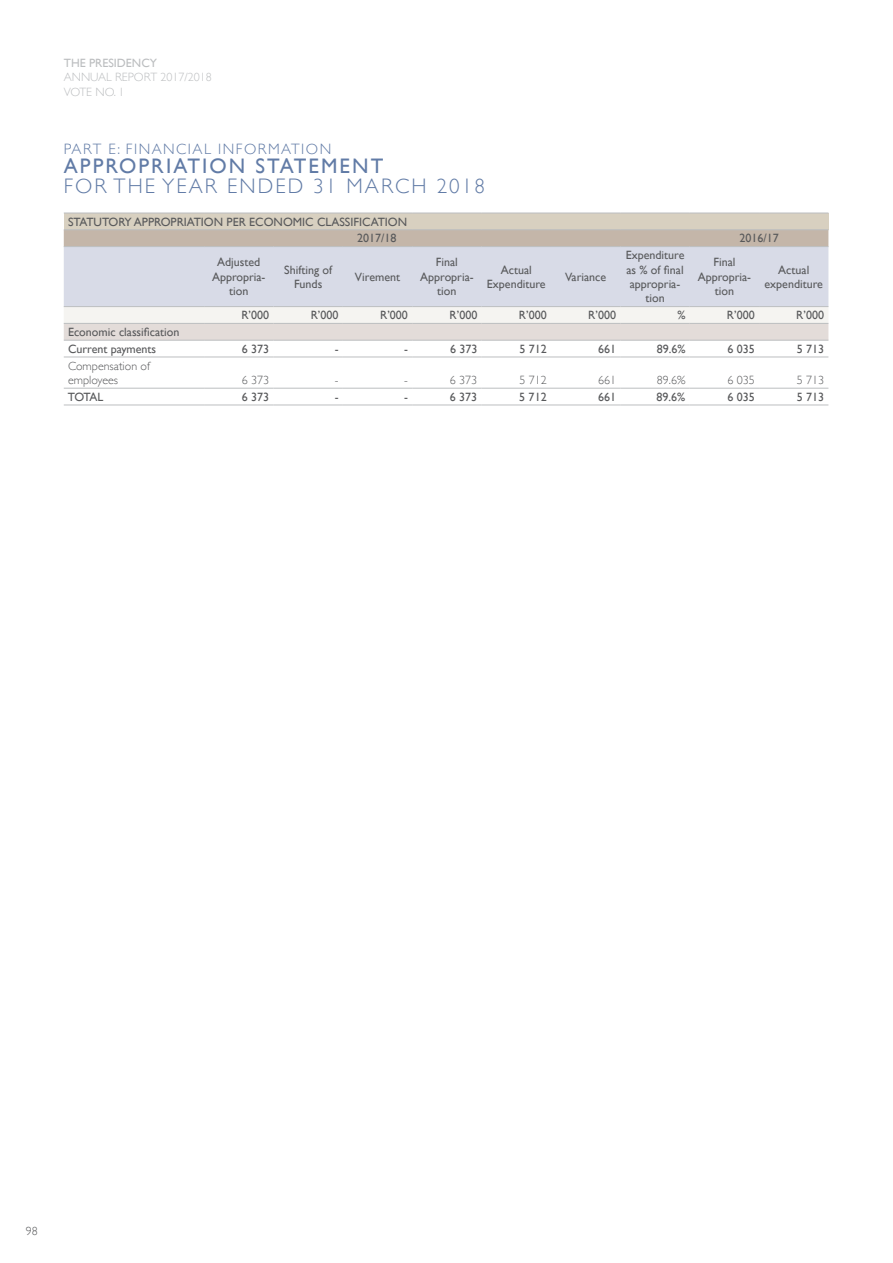
<style>
.page{position:relative;width:893px;height:1263px;background:#fff}
.page>*{position:absolute;margin:0;border:0;box-sizing:border-box;transform-origin:0 0}
.t1{font:300 21px "Gill Sans";letter-spacing:.1em;color:#617ba6}
.t2{font:21px "Gill Sans";letter-spacing:.1em;color:#617ba6}
.t3{font:300 15px "Gill Sans";letter-spacing:.1em;color:#617ba6}
.t4{font:12px/14.4px "Gill Sans";color:#58595b;text-align:center}
.t5{font:300 12px/14.4px "Gill Sans";color:#58595b}
.t6{font:300 12px/14.4px "Gill Sans";color:#bcbec0}
.t7{font:12px "Gill Sans";color:#bcbec0}
</style>
<div class="page">
<div style="left:64px;top:213px;width:764px;height:17px;background:#d8d0c0"></div>
<div style="left:64px;top:230px;width:764px;height:16px;background:#c4b6a9"></div>
<div style="left:64px;top:247px;width:764px;height:59px;background:#d8dbe7"></div>
<svg style="left:64px;top:307px;width:764px;height:33px"></svg>
<hr style="left:64px;top:213px;width:140px;height:1px;background:#bcbec0">
<hr style="left:204px;top:213px;width:69px;height:1px;background:#bcbec0">
<hr style="left:273px;top:213px;width:70px;height:1px;background:#bcbec0">
<hr style="left:343px;top:213px;width:69px;height:1px;background:#bcbec0">
<hr style="left:412px;top:213px;width:70px;height:1px;background:#bcbec0">
<hr style="left:482px;top:213px;width:69px;height:1px;background:#bcbec0">
<hr style="left:551px;top:213px;width:69px;height:1px;background:#bcbec0">
<hr style="left:620px;top:213px;width:70px;height:1px;background:#bcbec0">
<hr style="left:690px;top:213px;width:69px;height:1px;background:#bcbec0">
<hr style="left:759px;top:213px;width:69px;height:1px;background:#bcbec0">
<hr style="left:64px;top:229px;width:140px;height:1px;background:#bcbec0">
<hr style="left:204px;top:229px;width:69px;height:1px;background:#bcbec0">
<hr style="left:273px;top:229px;width:70px;height:1px;background:#bcbec0">
<hr style="left:343px;top:229px;width:69px;height:1px;background:#bcbec0">
<hr style="left:412px;top:229px;width:70px;height:1px;background:#bcbec0">
<hr style="left:482px;top:229px;width:69px;height:1px;background:#bcbec0">
<hr style="left:551px;top:229px;width:69px;height:1px;background:#bcbec0">
<hr style="left:620px;top:229px;width:70px;height:1px;background:#bcbec0">
<hr style="left:690px;top:229px;width:69px;height:1px;background:#bcbec0">
<hr style="left:759px;top:229px;width:69px;height:1px;background:#bcbec0">
<hr style="left:64px;top:246px;width:140px;height:1px;background:#bcbec0">
<hr style="left:204px;top:246px;width:69px;height:1px;background:#bcbec0">
<hr style="left:273px;top:246px;width:70px;height:1px;background:#bcbec0">
<hr style="left:343px;top:246px;width:69px;height:1px;background:#bcbec0">
<hr style="left:412px;top:246px;width:70px;height:1px;background:#bcbec0">
<hr style="left:482px;top:246px;width:69px;height:1px;background:#bcbec0">
<hr style="left:551px;top:246px;width:69px;height:1px;background:#bcbec0">
<hr style="left:620px;top:246px;width:70px;height:1px;background:#bcbec0">
<hr style="left:690px;top:246px;width:69px;height:1px;background:#bcbec0">
<hr style="left:759px;top:246px;width:69px;height:1px;background:#bcbec0">
<hr style="left:64px;top:306px;width:140px;height:1px;background:#bcbec0">
<hr style="left:204px;top:306px;width:69px;height:1px;background:#bcbec0">
<hr style="left:273px;top:306px;width:70px;height:1px;background:#bcbec0">
<hr style="left:343px;top:306px;width:69px;height:1px;background:#bcbec0">
<hr style="left:412px;top:306px;width:70px;height:1px;background:#bcbec0">
<hr style="left:482px;top:306px;width:69px;height:1px;background:#bcbec0">
<hr style="left:551px;top:306px;width:69px;height:1px;background:#bcbec0">
<hr style="left:620px;top:306px;width:70px;height:1px;background:#bcbec0">
<hr style="left:690px;top:306px;width:69px;height:1px;background:#bcbec0">
<hr style="left:759px;top:306px;width:69px;height:1px;background:#bcbec0">
<hr style="left:64px;top:323px;width:140px;height:1px;background:#bcbec0">
<hr style="left:204px;top:323px;width:69px;height:1px;background:#bcbec0">
<hr style="left:273px;top:323px;width:70px;height:1px;background:#bcbec0">
<hr style="left:343px;top:323px;width:69px;height:1px;background:#bcbec0">
<hr style="left:412px;top:323px;width:70px;height:1px;background:#bcbec0">
<hr style="left:482px;top:323px;width:69px;height:1px;background:#bcbec0">
<hr style="left:551px;top:323px;width:69px;height:1px;background:#bcbec0">
<hr style="left:620px;top:323px;width:70px;height:1px;background:#bcbec0">
<hr style="left:690px;top:323px;width:69px;height:1px;background:#bcbec0">
<hr style="left:759px;top:323px;width:69px;height:1px;background:#bcbec0">
<hr style="left:64px;top:340px;width:140px;height:1px;background:#bcbec0">
<hr style="left:204px;top:340px;width:69px;height:1px;background:#bcbec0">
<hr style="left:273px;top:340px;width:70px;height:1px;background:#bcbec0">
<hr style="left:343px;top:340px;width:69px;height:1px;background:#bcbec0">
<hr style="left:412px;top:340px;width:70px;height:1px;background:#bcbec0">
<hr style="left:482px;top:340px;width:69px;height:1px;background:#bcbec0">
<hr style="left:551px;top:340px;width:69px;height:1px;background:#bcbec0">
<hr style="left:620px;top:340px;width:70px;height:1px;background:#bcbec0">
<hr style="left:690px;top:340px;width:69px;height:1px;background:#bcbec0">
<hr style="left:759px;top:340px;width:69px;height:1px;background:#bcbec0">
<hr style="left:64px;top:357px;width:140px;height:1px;background:#bcbec0">
<hr style="left:204px;top:357px;width:69px;height:1px;background:#bcbec0">
<hr style="left:273px;top:357px;width:70px;height:1px;background:#bcbec0">
<hr style="left:343px;top:357px;width:69px;height:1px;background:#bcbec0">
<hr style="left:412px;top:357px;width:70px;height:1px;background:#bcbec0">
<hr style="left:482px;top:357px;width:69px;height:1px;background:#bcbec0">
<hr style="left:551px;top:357px;width:69px;height:1px;background:#bcbec0">
<hr style="left:620px;top:357px;width:70px;height:1px;background:#bcbec0">
<hr style="left:690px;top:357px;width:69px;height:1px;background:#bcbec0">
<hr style="left:759px;top:357px;width:69px;height:1px;background:#bcbec0">
<hr style="left:64px;top:388px;width:140px;height:1px;background:#bcbec0">
<hr style="left:204px;top:388px;width:69px;height:1px;background:#bcbec0">
<hr style="left:273px;top:388px;width:70px;height:1px;background:#bcbec0">
<hr style="left:343px;top:388px;width:69px;height:1px;background:#bcbec0">
<hr style="left:412px;top:388px;width:70px;height:1px;background:#bcbec0">
<hr style="left:482px;top:388px;width:69px;height:1px;background:#bcbec0">
<hr style="left:551px;top:388px;width:69px;height:1px;background:#bcbec0">
<hr style="left:620px;top:388px;width:70px;height:1px;background:#bcbec0">
<hr style="left:690px;top:388px;width:69px;height:1px;background:#bcbec0">
<hr style="left:759px;top:388px;width:69px;height:1px;background:#bcbec0">
<hr style="left:64px;top:405px;width:140px;height:1px;background:#bcbec0">
<hr style="left:204px;top:405px;width:69px;height:1px;background:#bcbec0">
<hr style="left:273px;top:405px;width:70px;height:1px;background:#bcbec0">
<hr style="left:343px;top:405px;width:69px;height:1px;background:#bcbec0">
<hr style="left:412px;top:405px;width:70px;height:1px;background:#bcbec0">
<hr style="left:482px;top:405px;width:69px;height:1px;background:#bcbec0">
<hr style="left:551px;top:405px;width:69px;height:1px;background:#bcbec0">
<hr style="left:620px;top:405px;width:70px;height:1px;background:#bcbec0">
<hr style="left:690px;top:405px;width:69px;height:1px;background:#bcbec0">
<hr style="left:759px;top:405px;width:69px;height:1px;background:#bcbec0">
<p class="t7" style="left:64px;top:56px;width:95px">THE PRESIDENCY</p>
<p class="t6" style="left:64px;top:69px;width:149px">ANNUAL REPORT 2017/2018<br>VOTE NO. 1</p>
<p class="t3" style="left:64px;top:137px;width:269px">PART E: FINANCIAL INFORMATION</p>
<h1 class="t2" style="left:64px;top:154px;width:321px">APPROPRIATION STATEMENT</h1>
<h1 class="t1" style="left:64px;top:169px;width:423px">FOR THE YEAR ENDED 31 MARCH 2018</h1>
<p class="t4" style="left:357px;top:213px;width:52px;line-height:16.8px;text-align:left;text-indent:-289px">STATUTORY APPROPRIATION PER ECONOMIC CLASSIFICATION<br>2017/18</p>
<p class="t4" style="left:212px;top:255px;width:55px">Adjusted<br>Appropria&shy;tion</p>
<p class="t4" style="left:284px;top:262px;width:49px">Shifting of<br>Funds</p>
<p class="t4" style="left:355px;top:269px;width:47px">Virement</p>
<p class="t4" style="left:420px;top:255px;width:55px">Final<br>Appropria&shy;tion</p>
<p class="t4" style="left:487px;top:262px;width:60px">Actual<br>Expenditure</p>
<p class="t4" style="left:565px;top:269px;width:43px">Variance</p>
<p class="t4" style="left:739px;top:231px;width:41px">2016/17</p>
<p class="t4" style="left:626px;top:248px;width:60px">Expenditure as % of final appropria&shy;tion</p>
<p class="t4" style="left:698px;top:255px;width:55px">Final<br>Appropria&shy;tion</p>
<p class="t4" style="left:764px;top:262px;width:60px">Actual expenditure</p>
<p class="t4" style="left:68px;top:323px;width:113px;line-height:16.8px;text-align:left">Economic classification<br>Current payments</p>
<p class="t5" style="left:68px;top:358px;width:83px">Compensation of employees</p>
<p class="t4" style="left:241px;top:308px;width:29px">R’000</p>
<p class="t4" style="left:311px;top:308px;width:29px">R’000</p>
<p class="t4" style="left:380px;top:308px;width:29px">R’000</p>
<p class="t4" style="left:449px;top:308px;width:29px">R’000</p>
<p class="t4" style="left:519px;top:308px;width:29px">R’000</p>
<p class="t4" style="left:588px;top:308px;width:29px">R’000</p>
<p class="t4" style="left:677px;top:308px;width:10px">%</p>
<p class="t4" style="left:727px;top:308px;width:29px">R’000</p>
<p class="t4" style="left:796px;top:308px;width:29px">R’000</p>
<p class="t4" style="left:242px;top:341px;width:29px">6 373</p>
<p class="t4" style="left:335px;top:341px;width:5px">-</p>
<p class="t4" style="left:404px;top:341px;width:5px">-</p>
<p class="t4" style="left:450px;top:341px;width:29px">6 373</p>
<p class="t4" style="left:519px;top:341px;width:29px">5 712</p>
<p class="t4" style="left:598px;top:341px;width:19px">661</p>
<p class="t4" style="left:657px;top:341px;width:30px">89.6%</p>
<p class="t4" style="left:727px;top:341px;width:29px">6 035</p>
<p class="t4" style="left:797px;top:341px;width:29px">5 713</p>
<p class="t5" style="left:242px;top:372px;width:29px">6 373</p>
<p class="t5" style="left:335px;top:372px;width:5px">-</p>
<p class="t5" style="left:404px;top:372px;width:5px">-</p>
<p class="t5" style="left:450px;top:372px;width:29px">6 373</p>
<p class="t5" style="left:519px;top:372px;width:29px">5 712</p>
<p class="t5" style="left:598px;top:372px;width:19px">661</p>
<p class="t5" style="left:657px;top:372px;width:30px">89.6%</p>
<p class="t5" style="left:727px;top:372px;width:29px">6 035</p>
<p class="t5" style="left:797px;top:372px;width:29px">5 713</p>
<p class="t4" style="left:68px;top:389px;width:37px">TOTAL</p>
<p class="t4" style="left:242px;top:389px;width:29px">6 373</p>
<p class="t4" style="left:335px;top:389px;width:5px">-</p>
<p class="t4" style="left:404px;top:389px;width:5px">-</p>
<p class="t4" style="left:450px;top:389px;width:29px">6 373</p>
<p class="t4" style="left:519px;top:389px;width:29px">5 712</p>
<p class="t4" style="left:598px;top:389px;width:19px">661</p>
<p class="t4" style="left:657px;top:389px;width:30px">89.6%</p>
<p class="t4" style="left:727px;top:389px;width:29px">6 035</p>
<p class="t4" style="left:797px;top:389px;width:29px">5 713</p>
<p class="t5" style="left:26px;top:1223px;width:13px">98</p>
</div>
